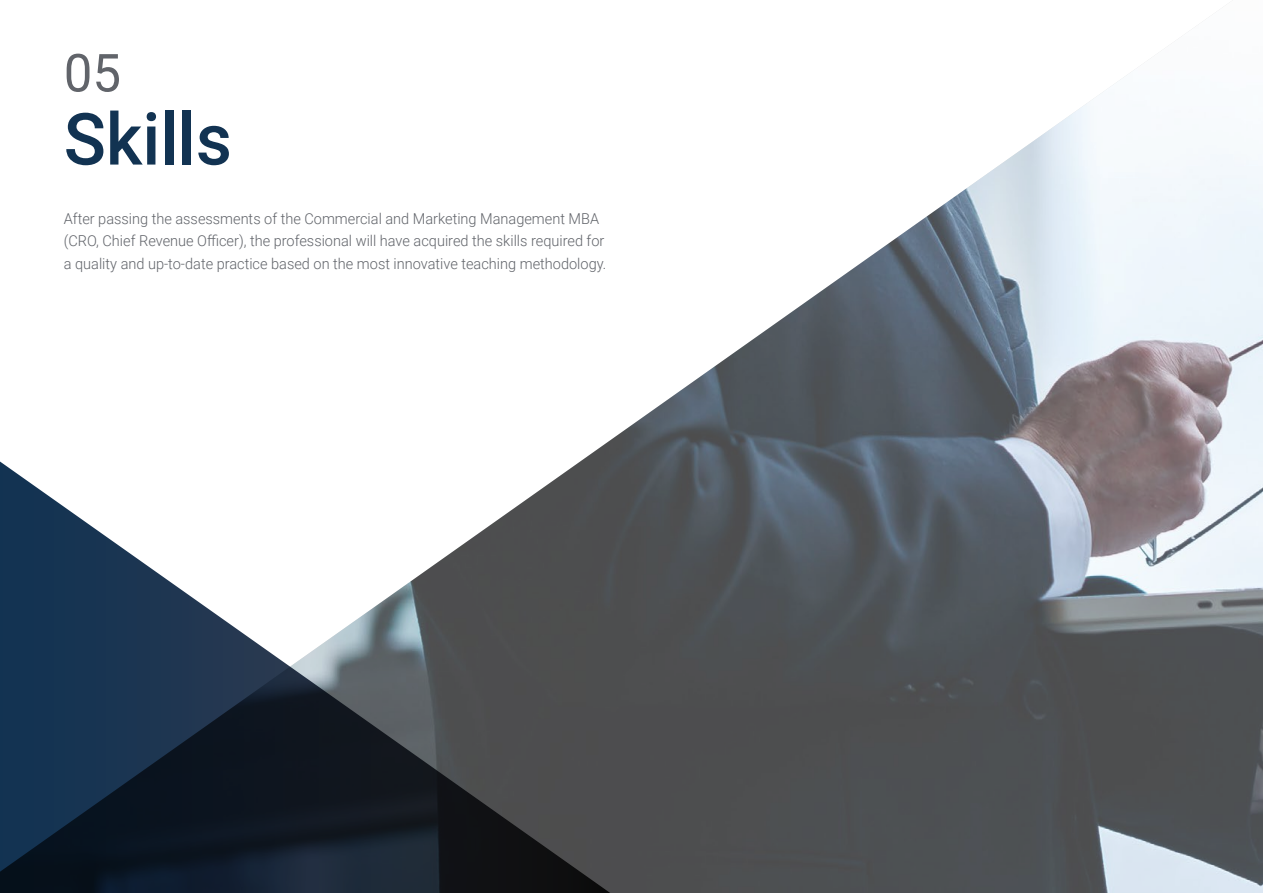
<style>
.page{position:relative;width:1263px;height:893px;background:#fff}
.page>*{position:absolute;margin:0;border:0;box-sizing:border-box;transform-origin:0 0}
.t1{font:500 72px "Roboto";color:#123352}
.t2{font:52.5px "Roboto";color:#61646a}
.t3{font:300 15px/22.5px "Roboto";color:#61646a}
</style>
<div class="page">
<img style="left:602px;top:70px;width:661px;height:823px">
<svg style="left:0;top:446px;width:640px;height:447px"></svg>
<h2 class="t2" style="left:64px;top:36px;width:59px">05</h2>
<h1 class="t1" style="left:64px;top:89px;width:170px">Skills</h1>
<p class="t3" style="left:64px;top:207px;width:544px">After passing the assessments of the Commercial and Marketing Management MBA (CRO, Chief Revenue Officer), the professional will have acquired the skills required for a quality and up-to-date practice based on the most innovative teaching methodology.</p>
</div>
